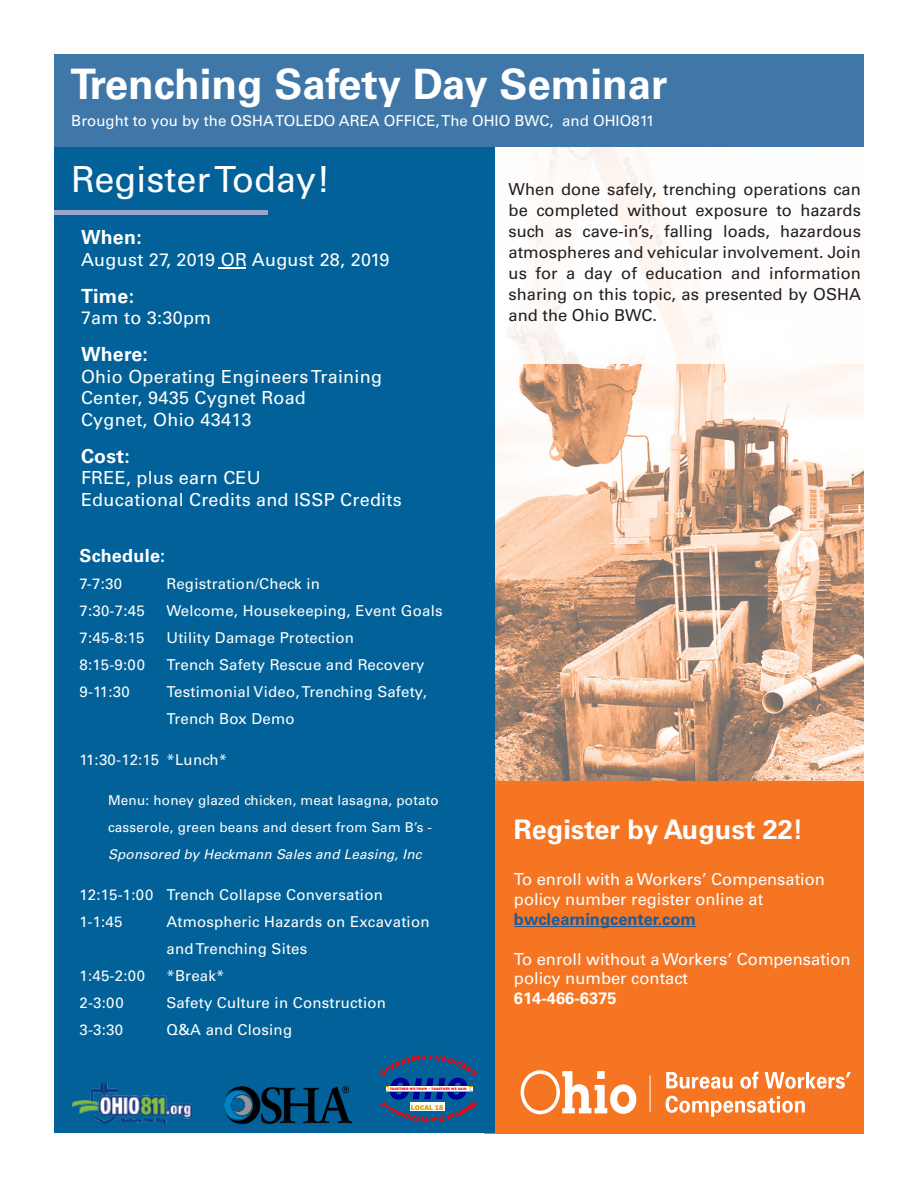
<style>
.page{position:relative;width:918px;height:1188px;background:#fff}
.page>*{position:absolute;margin:0;border:0;box-sizing:border-box;transform-origin:0 0}
.Body_text{font:700 42px "Univers LT Std";color:#fff}
.Course_title{font:36px "Univers LT Std";color:#fff}
.t1{font:700 27px "Univers LT Std";color:#fff}
.Body_text-2{font:700 19.5px "Univers LT Std";letter-spacing:.015em;color:#fff}
.Body_text-3{font:18px/21.6px "Univers LT Std";letter-spacing:.015em;color:#fff}
.Body_text-4{font:700 18px "Univers LT Std";letter-spacing:.015em;color:#fff}
.t2{font:16.5px/21px "Univers LT Std";color:#231f20;text-align:justify}
.t3{font:16.5px/19.8px "Univers LT Std";color:#fff}
.t4{font:700 16.5px "Univers LT Std";color:#fff}
.Body_text-5{font:15px/27px "Univers LT Std";letter-spacing:.015em;color:#fff}
.Course_title-2{font:15px "Univers LT Std";color:#fff}
.Body_text-6{font:13.5px/27px "Univers LT Std";letter-spacing:.015em;color:#fff}
.t5{font:800 7.35px "Franklin Gothic";color:#d1a700}
.t6{font:800 3.45px "Franklin Gothic";letter-spacing:.065em;color:#f00}
.s1{font-style:italic}
.s2{font-weight:700;color:#175d9e}
</style>
<div class="page">
<img style="left:495px;top:364px;width:369px;height:417px">
<div style="left:485px;top:781px;width:379px;height:352px;background:#f57523"></div>
<div style="left:55px;top:137px;width:440px;height:996px;background:#016198"></div>
<hr style="left:55px;top:210px;width:213px;height:4px;background:#99a6ca">
<svg style="left:219px;top:268px;width:27px;height:1px"></svg>
<div style="left:55px;top:54px;width:809px;height:93px;background:#3e77a8"></div>
<svg style="left:521px;top:1070px;width:115px;height:44px"></svg>
<svg style="left:666px;top:1072px;width:67px;height:17px"></svg>
<svg style="left:740px;top:1072px;width:19px;height:17px"></svg>
<svg style="left:765px;top:1072px;width:86px;height:17px"></svg>
<svg style="left:666px;top:1096px;width:139px;height:21px"></svg>
<hr style="left:650px;top:1075px;width:1px;height:37px;background:#fff">
<hr style="left:514px;top:926px;width:182px;height:1px;background:#175d9e">
<img style="left:224px;top:1087px;width:127px;height:36px">
<img style="left:73px;top:1084px;width:118px;height:39px">
<svg style="left:380px;top:1055px;width:97px;height:67px"></svg>
<p class="Body_text" style="left:70px;top:60px;width:599px">Trenching Safety Day Seminar</p>
<p class="Course_title-2" style="left:71px;top:112px;width:585px">Brought to you by the OSHA TOLEDO AREA OFFICE, The OHIO BWC, and OHIO811</p>
<p class="Course_title" style="left:71px;top:158px;width:260px">Register Today!</p>
<p class="Body_text-2" style="left:81px;top:226px;width:62px">When:</p>
<p class="Body_text-3" style="left:81px;top:249px;width:310px">August 27, 2019 OR August 28, 2019</p>
<p class="Body_text-2" style="left:81px;top:284px;width:55px">Time:</p>
<p class="Body_text-3" style="left:81px;top:307px;width:132px">7am to 3:30pm</p>
<p class="Body_text-2" style="left:81px;top:343px;width:68px">Where:</p>
<p class="Body_text-3" style="left:81px;top:366px;width:303px">Ohio Operating Engineers Training<br>Center, 9435 Cygnet Road<br>Cygnet, Ohio 43413</p>
<p class="Body_text-2" style="left:81px;top:444px;width:50px">Cost:</p>
<p class="Body_text-3" style="left:81px;top:467px;width:322px">FREE, plus earn CEU<br>Educational Credits and ISSP Credits</p>
<p class="Body_text-4" style="left:80px;top:545px;width:87px">Schedule:</p>
<p class="Body_text-5" style="left:80px;top:571px;width:44px">7-7:30</p>
<p class="Body_text-5" style="left:166px;top:571px;width:155px">Registration/Check in</p>
<p class="Body_text-5" style="left:80px;top:598px;width:67px">7:30-7:45</p>
<p class="Body_text-5" style="left:166px;top:598px;width:278px">Welcome, Housekeeping, Event Goals</p>
<p class="Body_text-5" style="left:80px;top:625px;width:66px">7:45-8:15</p>
<p class="Body_text-5" style="left:166px;top:625px;width:189px">Utility Damage Protection</p>
<p class="Body_text-5" style="left:80px;top:652px;width:67px">8:15-9:00</p>
<p class="Body_text-5" style="left:166px;top:652px;width:260px">Trench Safety Rescue and Recovery</p>
<p class="Body_text-5" style="left:80px;top:679px;width:52px">9-11:30</p>
<p class="Body_text-5" style="left:166px;top:679px;width:262px">Testimonial Video, Trenching Safety,<br>Trench Box Demo</p>
<p class="Body_text-5" style="left:80px;top:746px;width:149px">11:30-12:15 *Lunch*</p>
<p class="Body_text-6" style="left:108px;top:787px;width:332px">Menu: honey glazed chicken, meat lasagna, potato casserole, green beans and desert from Sam B’s -<br><span class="s1">Sponsored by Heckmann Sales and Leasing, Inc</span></p>
<p class="Body_text-5" style="left:80px;top:881px;width:305px">12:15-1:00 Trench Collapse Conversation<br>1-1:45</p>
<p class="Body_text-5" style="left:166px;top:908px;width:265px">Atmospheric Hazards on Excavation and Trenching Sites</p>
<p class="Body_text-5" style="left:80px;top:962px;width:67px">1:45-2:00</p>
<p class="Body_text-5" style="left:166px;top:962px;width:60px">*Break*</p>
<p class="Body_text-5" style="left:80px;top:989px;width:46px">2-3:00</p>
<p class="Body_text-5" style="left:166px;top:989px;width:221px">Safety Culture in Construction</p>
<p class="Body_text-5" style="left:80px;top:1016px;width:45px">3-3:30</p>
<p class="Body_text-5" style="left:166px;top:1016px;width:127px">Q&amp;A and Closing</p>
<p class="t6" style="left:390px;top:1087px;width:78px">TOGETHER WE TRAIN ~ TOGETHER WE GAIN</p>
<p class="t5" style="left:411px;top:1103px;width:34px">LOCAL 18</p>
<p class="t2" style="left:509px;top:178px;width:354px">When done safely, trenching operations can be completed without exposure to hazards such as cave-in’s, falling loads, hazardous atmospheres and vehicular involvement. Join us for a day of education and information sharing on this topic, as presented by OSHA and the Ohio BWC.</p>
<p class="t1" style="left:514px;top:813px;width:291px">Register by August 22!</p>
<p class="t3" style="left:514px;top:870px;width:312px">To enroll with a Workers’ Compensation policy number register online at <span class="s2">bwclearningcenter.com</span></p>
<p class="t3" style="left:514px;top:949px;width:338px">To enroll without a Workers’ Compensation policy number contact</p>
<p class="t4" style="left:514px;top:989px;width:104px">614-466-6375</p>
</div>
